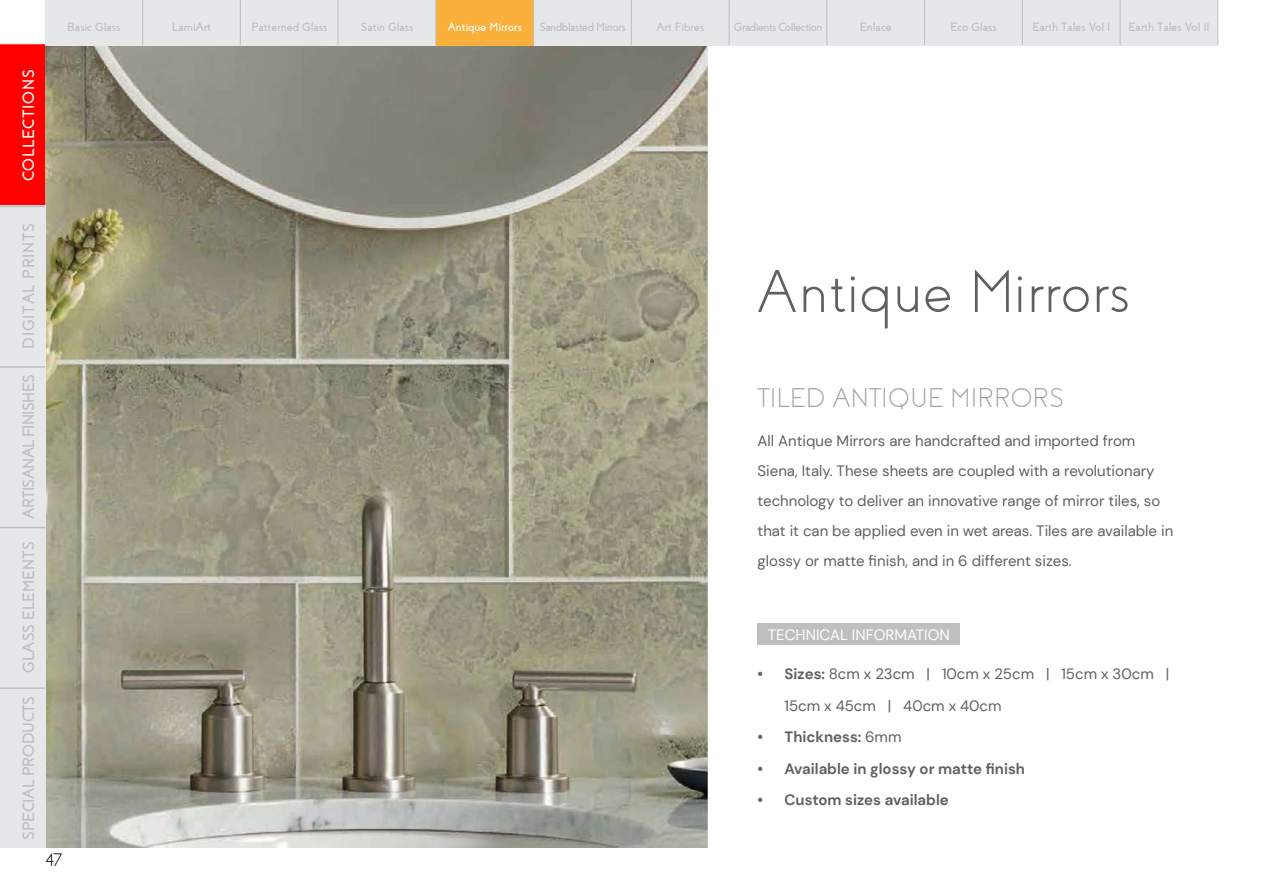
<style>
.page{position:relative;width:1263px;height:893px;background:#fff}
.page>*{position:absolute;margin:0;border:0;box-sizing:border-box;transform-origin:0 0}
.t1{font:300 60px "Coves";letter-spacing:.03em;color:#606060}
.t2{font:300 27px "Coves";letter-spacing:.045em;color:#a3a3a3}
.t3{font:300 18px "Coves";color:#000}
.t4{font:700 16.5px "Coves";letter-spacing:-.04em;color:#bdbebf}
.t5{font:700 16.5px "Coves";letter-spacing:-.02em;color:#bdbebf}
.t6{font:700 16.5px "Coves";letter-spacing:.04em;color:#bdbebf}
.t7{font:700 16.5px "Coves";color:#bdbebf}
.t8{font:700 16.5px "Coves";letter-spacing:.04em;color:#fff}
.t9{font:15px/30px "DM Sans";color:#606060}
.t10{font:700 15px "DM Sans";color:#606060}
.t11{font:15px "DM Sans";color:#fff}
.t12{font:700 12px "Coves";color:#bcbec0}
.t13{font:700 12px "Coves";letter-spacing:-.04em;color:#bcbec0}
.t14{font:700 12px "Coves";color:#fff}
.s1{font-weight:700}
.s2{font-weight:400}
</style>
<div class="page">
<img style="left:45px;top:45px;width:663px;height:803px">
<div style="left:1120px;top:0;width:98px;height:45px;background:#e6e7e8"></div>
<hr style="left:1217px;top:0;width:1px;height:45px;background:#bcbec0">
<div style="left:1022px;top:0;width:98px;height:45px;background:#e6e7e8"></div>
<hr style="left:1120px;top:0;width:1px;height:45px;background:#bcbec0">
<div style="left:925px;top:0;width:97px;height:45px;background:#e6e7e8"></div>
<hr style="left:1022px;top:0;width:1px;height:45px;background:#bcbec0">
<div style="left:827px;top:0;width:98px;height:45px;background:#e6e7e8"></div>
<hr style="left:924px;top:0;width:1px;height:45px;background:#bcbec0">
<div style="left:729px;top:0;width:98px;height:45px;background:#e6e7e8"></div>
<hr style="left:827px;top:0;width:1px;height:45px;background:#bcbec0">
<div style="left:631px;top:0;width:98px;height:45px;background:#e6e7e8"></div>
<hr style="left:729px;top:0;width:1px;height:45px;background:#bcbec0">
<div style="left:534px;top:0;width:97px;height:45px;background:#e6e7e8"></div>
<hr style="left:631px;top:0;width:1px;height:45px;background:#bcbec0">
<div style="left:436px;top:0;width:98px;height:45px;background:#fab03b"></div>
<hr style="left:533px;top:0;width:1px;height:45px;background:#bcbec0">
<div style="left:338px;top:0;width:98px;height:45px;background:#e6e7e8"></div>
<hr style="left:436px;top:0;width:1px;height:45px;background:#bcbec0">
<div style="left:240px;top:0;width:98px;height:45px;background:#e6e7e8"></div>
<hr style="left:338px;top:0;width:1px;height:45px;background:#bcbec0">
<div style="left:143px;top:0;width:97px;height:45px;background:#e6e7e8"></div>
<hr style="left:240px;top:0;width:1px;height:45px;background:#bcbec0">
<div style="left:758px;top:624px;width:202px;height:21px;background:#bfbfbf"></div>
<div style="left:45px;top:0;width:98px;height:45px;background:#e6e7e8"></div>
<hr style="left:142px;top:0;width:1px;height:45px;background:#bcbec0">
<div style="left:1px;top:45px;width:43px;height:161px;background:#f00"></div>
<div style="left:0;top:44px;width:45px;height:162px;border:2px solid #f00"></div>
<div style="left:0;top:206px;width:45px;height:160px;background:#e6e7e8"></div>
<hr style="left:0;top:206px;width:45px;height:1px;background:#bcbec0">
<div style="left:0;top:366px;width:45px;height:161px;background:#e6e7e8"></div>
<hr style="left:0;top:366px;width:45px;height:2px;background:#bcbec0">
<div style="left:0;top:527px;width:45px;height:160px;background:#e6e7e8"></div>
<hr style="left:0;top:527px;width:45px;height:1px;background:#bcbec0">
<div style="left:0;top:687px;width:45px;height:161px;background:#e6e7e8"></div>
<hr style="left:0;top:687px;width:45px;height:2px;background:#bcbec0">
<p class="t8" style="left:19px;top:181px;width:113px;rotate:-90deg">COLLECTIONS</p>
<p class="t12" style="left:67px;top:20px;width:55px">Basic Glass</p>
<p class="t6" style="left:19px;top:349px;width:127px;rotate:-90deg">DIGITAL PRINTS</p>
<p class="t4" style="left:19px;top:519px;width:146px;rotate:-90deg">ARTISANAL FINISHES</p>
<p class="t7" style="left:19px;top:673px;width:133px;rotate:-90deg">GLASS ELEMENTS</p>
<p class="t5" style="left:19px;top:840px;width:145px;rotate:-90deg">SPECIAL PRODUCTS</p>
<p class="t3" style="left:45px;top:849px;width:19px">47</p>
<p class="t12" style="left:172px;top:20px;width:40px">LamiArt</p>
<p class="t12" style="left:251px;top:20px;width:78px">Patterned Glass</p>
<p class="t12" style="left:361px;top:20px;width:54px">Satin Glass</p>
<p class="t14" style="left:448px;top:20px;width:76px">Antique Mirrors</p>
<p class="t13" style="left:539px;top:20px;width:88px">Sandblasted Mirrors</p>
<p class="t12" style="left:656px;top:20px;width:49px">Art Fibres</p>
<p class="t13" style="left:734px;top:20px;width:90px">Gradients Collection</p>
<p class="t12" style="left:860px;top:20px;width:33px">Enlace</p>
<p class="t12" style="left:950px;top:20px;width:48px">Eco Glass</p>
<p class="t12" style="left:1032px;top:20px;width:79px">Earth Tales Vol I</p>
<p class="t12" style="left:1128px;top:20px;width:83px">Earth Tales Vol II</p>
<h1 class="t1" style="left:758px;top:256px;width:374px">Antique Mirrors</h1>
<h2 class="t2" style="left:758px;top:382px;width:308px">TILED ANTIQUE MIRRORS</h2>
<p class="t9" style="left:758px;top:426px;width:417px">All Antique Mirrors are handcrafted and imported from Siena, Italy. These sheets are coupled with a revolutionary technology to deliver an innovative range of mirror tiles, so that it can be applied even in wet areas. Tiles are available in glossy or matte finish, and in 6 different sizes.</p>
<p class="t11" style="left:768px;top:626px;width:183px">TECHNICAL INFORMATION</p>
<p class="t9" style="left:784px;top:658px;width:386px;line-height:31.5px;text-indent:-27px"><span class="s1">• Sizes:</span> 8cm x 23cm | 10cm x 25cm | 15cm x 30cm |<br>15cm x 45cm | 40cm x 40cm</p>
<p class="t10" style="left:758px;top:728px;width:145px">• Thickness: <span class="s2">6mm</span></p>
<p class="t10" style="left:758px;top:759px;width:269px">• Available in glossy or matte finish</p>
<p class="t10" style="left:758px;top:791px;width:193px">• Custom sizes available</p>
</div>
